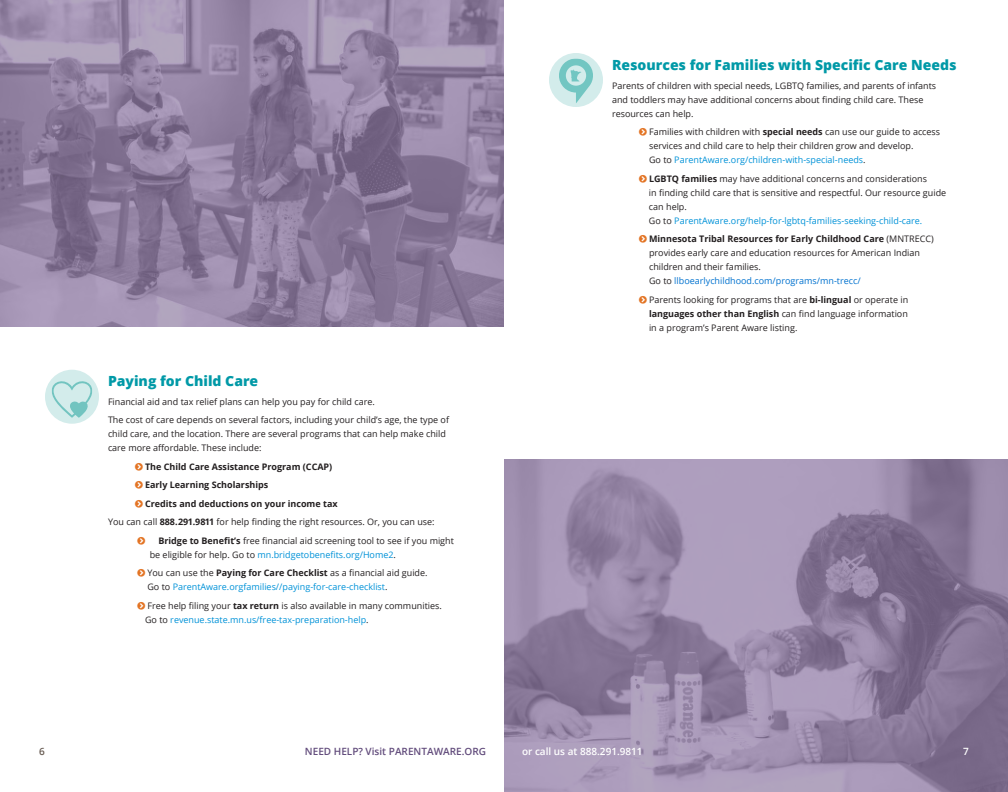
<style>
.page{position:relative;width:1008px;height:792px;background:#fff}
.page>*{position:absolute;margin:0;border:0;box-sizing:border-box;transform-origin:0 0}
.HEADER{font:800 14px "Open Sans";color:#0099a7}
.t1{font:600 10px "Open Sans";color:#624c7c}
.t2{font:600 10px "Open Sans";color:#fff}
.t3{font:600 10px "Open Sans";color:#675b52}
.Text_-__375_TAB{font:9px/14px "Open Sans";color:#231f20}
.TEXT{font:9px/14px "Open Sans";color:#231f20}
.Text_-__375_TAB-2{font:9px/14px "Open Sans";color:#0092d8}
.Text_-__375_TAB-3{font:700 9px "Open Sans";color:#231f20}
.s1{font-weight:700}
.s2{color:#0092d8}
.s3{color:#231f20}
.s4{font-weight:700;color:#231f20}
.s5{color:#0072cf}
</style>
<div class="page">
<img style="left:504px;top:459px;width:504px;height:333px">
<div style="left:45px;top:370px;width:54px;height:54px;background:#d3eceb;border-radius:50%"></div>
<svg style="left:52px;top:381px;width:40px;height:37px"></svg>
<div style="left:549px;top:53px;width:54px;height:54px;background:#d3eceb;border-radius:50%"></div>
<svg style="left:559px;top:58px;width:34px;height:46px"></svg>
<img style="left:0;top:0;width:504px;height:327px">
<p class="HEADER" style="left:108px;top:370px;width:152px">Paying for Child Care</p>
<p class="TEXT" style="left:108px;top:394px;width:268px">Financial aid and tax relief plans can help you pay for child care.</p>
<p class="TEXT" style="left:108px;top:413px;width:343px">The cost of care depends on several factors, including your child’s age, the type of child care, and the location. There are several programs that can help make child care more affordable. These include:</p>
<p class="Text_-__375_TAB-3" style="left:145px;top:460px;width:189px">The Child Care Assistance Program (CCAP)</p>
<p class="Text_-__375_TAB-3" style="left:145px;top:478px;width:125px">Early Learning Scholarships</p>
<p class="Text_-__375_TAB-3" style="left:145px;top:497px;width:194px">Credits and deductions on your income tax</p>
<p class="Text_-__375_TAB" style="left:108px;top:515px;width:328px">You can call <span class="s1">888.291.9811</span> for help finding the right resources. Or, you can use:</p>
<p class="Text_-__375_TAB" style="left:150px;top:533px;width:306px;text-indent:9px"><span class="s1">Bridge to Benefit’s</span> free financial aid screening tool to see if you might be eligible for help. Go to <span class="s2">mn.bridgetobenefits.org/Home2</span>.</p>
<p class="Text_-__375_TAB-2" style="left:147px;top:566px;width:282px"><span class="s3">You can use the</span> <span class="s4">Paying for Care Checklist</span> <span class="s3">as a financial aid guide.<br>Go to</span> ParentAware.orgfamilies//paying-for-care-checklist<span class="s3">.</span></p>
<p class="Text_-__375_TAB" style="left:145px;top:598px;width:298px">Free help filing your <span class="s1">tax return</span> is also available in many communities.<br>Go to <span class="s2">revenue.state.mn.us/free-tax-preparation-help</span>.</p>
<p class="HEADER" style="left:612px;top:55px;width:346px">Resources for Families with Specific Care Needs</p>
<p class="TEXT" style="left:612px;top:78px;width:326px">Parents of children with special needs, LGBTQ families, and parents of infants and toddlers may have additional concerns about finding child care. These resources can help.</p>
<p class="Text_-__375_TAB" style="left:649px;top:125px;width:293px">Families with children with <span class="s1">special needs</span> can use our guide to access services and child care to help their children grow and develop.<br>Go to <span class="s2">ParentAware.org/children-with-special-needs</span>.</p>
<p class="Text_-__375_TAB" style="left:649px;top:171px;width:299px"><span class="s1">LGBTQ families</span> may have additional concerns and considerations<br>in finding child care that is sensitive and respectful. Our resource guide can help.<br>Go to <span class="s2">ParentAware.org/help-for-lgbtq-families-seeking-child-care.</span></p>
<p class="Text_-__375_TAB" style="left:649px;top:232px;width:286px"><span class="s1">Minnesota Tribal Resources for Early Childhood Care</span> (MNTRECC) provides early care and education resources for American Indian children and their families.<br>Go to <span class="s5">llboearlychildhood.com/programs/mn-trecc/</span></p>
<p class="Text_-__375_TAB" style="left:649px;top:292px;width:261px;text-align:justify">Parents looking for programs that are <span class="s1">bi-lingual</span> or operate in <span class="s1">languages other than English</span> can find language information in a program’s Parent Aware listing.</p>
<p class="t3" style="left:39px;top:744px;width:7px">6</p>
<p class="t1" style="left:305px;top:744px;width:183px">NEED HELP? Visit PARENTAWARE.ORG</p>
<p class="t2" style="left:522px;top:744px;width:122px">or call us at 888.291.9811</p>
<p class="t2" style="left:963px;top:744px;width:7px">7</p>
</div>
